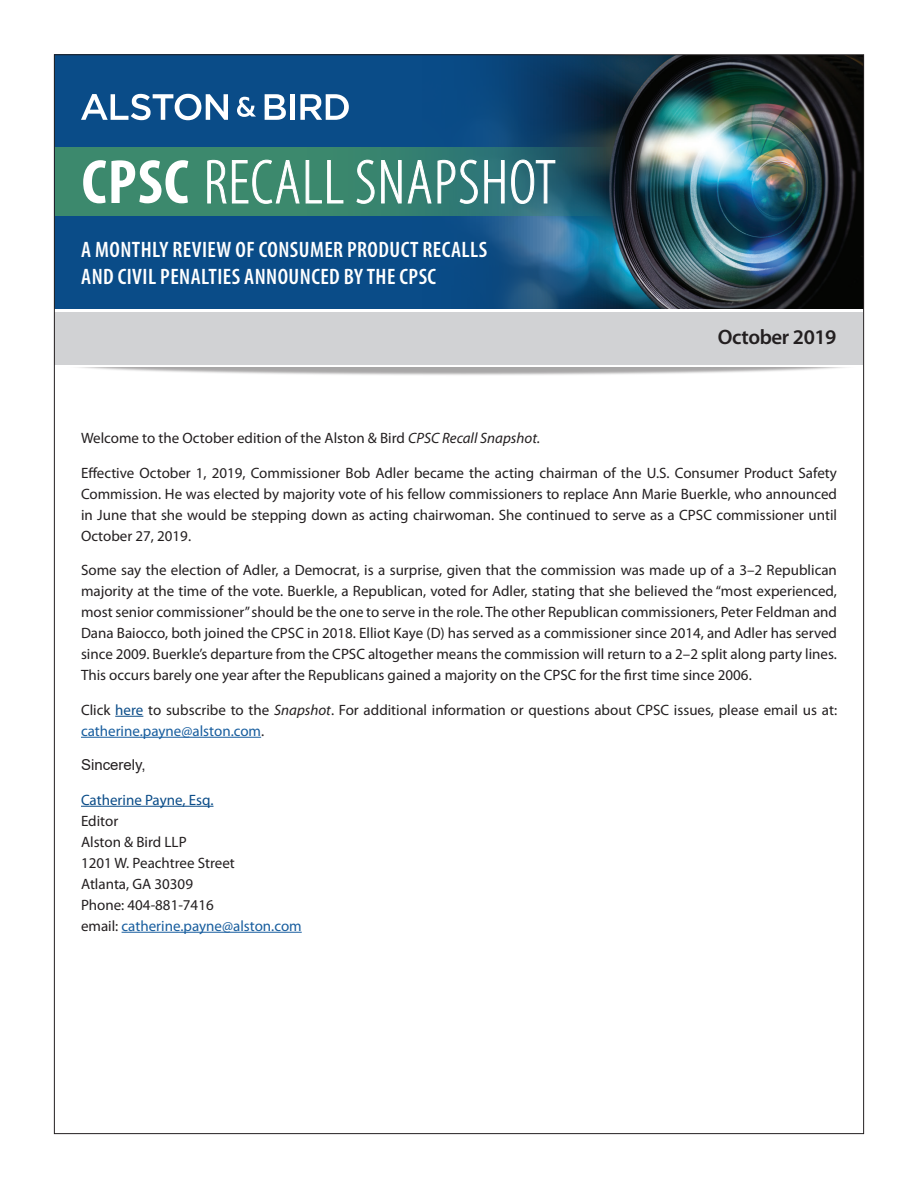
<style>
.page{position:relative;width:918px;height:1188px;background:#fff}
.page>*{position:absolute;margin:0;border:0;box-sizing:border-box;transform-origin:0 0}
.t1{font:300 condensed 63px "Myriad Pro";letter-spacing:.02em;color:#fff}
.t2{font:600 condensed 22.35px/26.8px "Myriad Pro";letter-spacing:.02em;color:#fff}
.t3{font:600 20.85px "Myriad Pro";letter-spacing:-.02em;color:#231f20}
.t4{font:15px/21px "Myriad Pro";color:#231f20;text-align:justify}
.t5{font:15px "Myriad Pro";color:#0a4c88}
.t6{font:15px "Arial";color:#231f20}
.s1{font-weight:700}
.s2{font-style:italic}
.s3{color:#0a4c88}
.s4{color:#175d9e}
</style>
<div class="page">
<img style="left:56px;top:56px;width:806px;height:253px">
<div style="left:55px;top:312px;width:808px;height:52px;background:#d1d2d4"></div>
<svg style="left:81px;top:94px;width:147px;height:26px"></svg>
<svg style="left:237px;top:97px;width:19px;height:20px"></svg>
<svg style="left:265px;top:94px;width:21px;height:26px"></svg>
<div style="left:290px;top:94px;width:5px;height:26px;background:#fff"></div>
<svg style="left:300px;top:94px;width:49px;height:26px"></svg>
<svg style="left:55px;top:147px;width:557px;height:69px;background:#347b6c"></svg>
<svg style="left:207px;top:159px;width:137px;height:45px;background:#589a82"></svg>
<svg style="left:356px;top:159px;width:19px;height:45px"></svg>
<svg style="left:381px;top:159px;width:97px;height:45px;background:#55928a"></svg>
<svg style="left:484px;top:160px;width:21px;height:44px"></svg>
<svg style="left:511px;top:159px;width:45px;height:45px;background:#4b808b"></svg>
<svg style="left:115px;top:716px;width:28px;height:1px"></svg>
<hr style="left:81px;top:737px;width:180px;height:1px;background:#175d9e">
<hr style="left:81px;top:806px;width:133px;height:1px;background:#0a4c88">
<hr style="left:122px;top:932px;width:180px;height:1px;background:#175d9e">
<h1 class="t1" style="left:82px;top:145px;width:476px"><span class="s1">CPSC</span> RECALL SNAPSHOT</h1>
<h2 class="t2" style="left:81px;top:236px;width:408px">A MONTHLY REVIEW OF CONSUMER PRODUCT RECALLS<br>AND CIVIL PENALTIES ANNOUNCED BY THE CPSC</h2>
<h3 class="t3" style="left:718px;top:324px;width:120px">October 2019</h3>
<p class="t4" style="left:81px;top:427px;width:461px">Welcome to the October edition of the Alston &amp; Bird <span class="s2">CPSC Recall Snapshot.</span></p>
<p class="t4" style="left:81px;top:462px;width:758px">Effective October 1, 2019, Commissioner Bob Adler became the acting chairman of the U.S. Consumer Product Safety Commission. He was elected by majority vote of his fellow commissioners to replace Ann Marie Buerkle, who announced in June that she would be stepping down as acting chairwoman. She continued to serve as a CPSC commissioner until October 27, 2019.</p>
<p class="t4" style="left:81px;top:559px;width:758px">Some say the election of Adler, a Democrat, is a surprise, given that the commission was made up of a 3–2 Republican majority at the time of the vote. Buerkle, a Republican, voted for Adler, stating that she believed the “most experienced, most senior commissioner” should be the one to serve in the role. The other Republican commissioners, Peter Feldman and Dana Baiocco, both joined the CPSC in 2018. Elliot Kaye (D) has served as a commissioner since 2014, and Adler has served since 2009. Buerkle’s departure from the CPSC altogether means the commission will return to a 2–2 split along party lines.<br>This occurs barely one year after the Republicans gained a majority on the CPSC for the first time since 2006.</p>
<p class="t4" style="left:81px;top:699px;width:758px">Click <span class="s3">here</span> to subscribe to the <span class="s2">Snapshot</span>. For additional information or questions about CPSC issues, please email us at: <span class="s4">catherine.payne@alston.com</span>.</p>
<p class="t6" style="left:81px;top:755px;width:66px">Sincerely,</p>
<p class="t5" style="left:81px;top:790px;width:134px">Catherine Payne, Esq.</p>
<p class="t4" style="left:81px;top:810px;width:222px;text-align:left">Editor<br>Alston &amp; Bird LLP<br>1201 W. Peachtree Street<br>Atlanta, GA 30309<br>Phone: 404-881-7416<br>email: <span class="s4">catherine.payne@alston.com</span></p>
</div>
